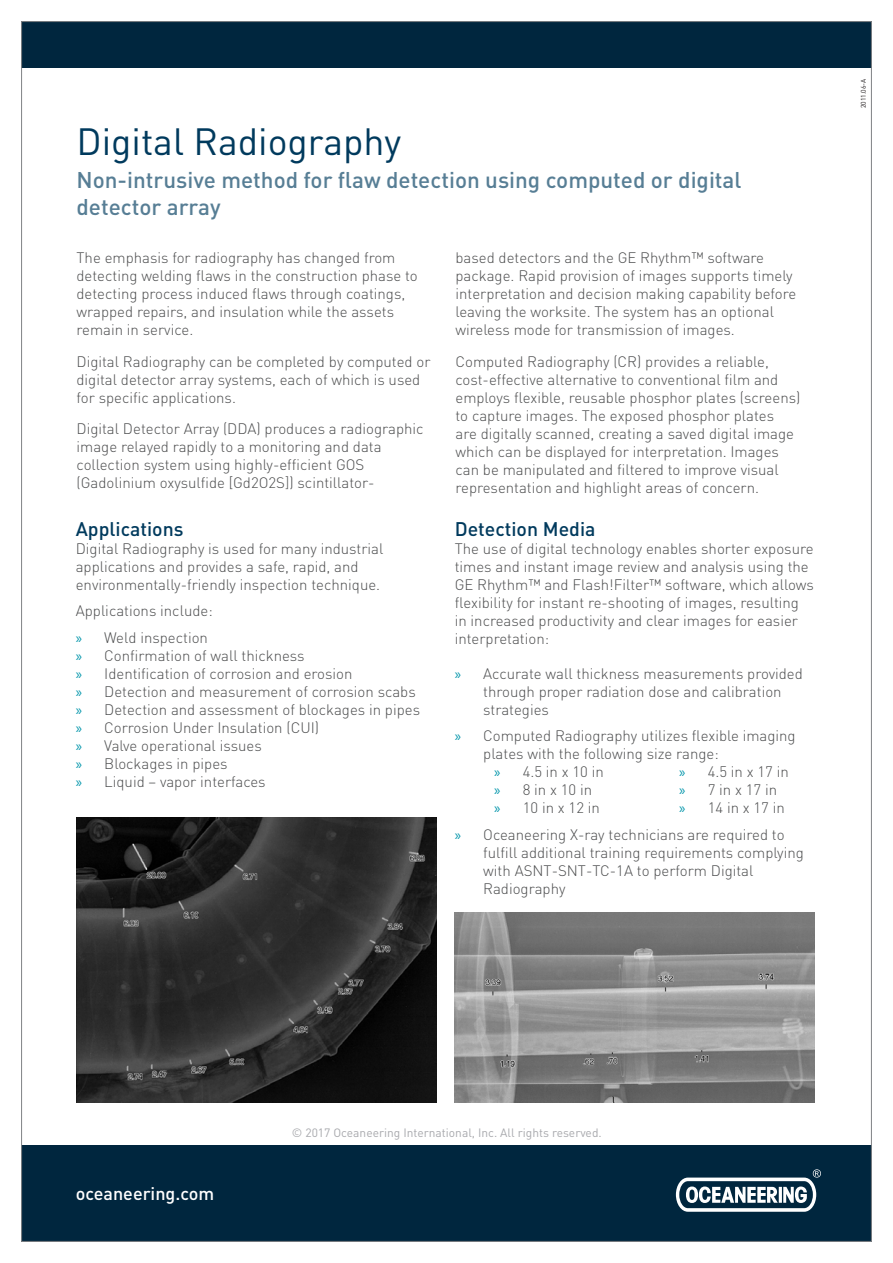
<style>
.page{position:relative;width:893px;height:1263px;background:#fff}
.page>*{position:absolute;margin:0;border:0;box-sizing:border-box;transform-origin:0 0}
.Heading{font:37.5px "DIN";color:#003a5d}
.Subheading{font:500 22.5px/27px "DIN";color:#577e95}
.Ingress_features_tec{font:500 19.5px "DIN";color:#003a5d}
.Oceaneering_com__tag{font:500 18px "DIN";color:#fff}
.Ingress{font:300 15px/18px "DIN";color:#4b4c4d}
.Body_text{font:300 15px/18px "DIN";color:#4b4c4d}
.Copywrite{font:12px "DIN";color:#a8a9ad}
.t1{font:6.75px "DIN";color:#231f20}
.s1{font-family:"Myriad Pro";font-weight:400;color:#0095aa}
</style>
<div class="page">
<div style="left:21px;top:22px;width:850px;height:46px;background:#00263e"></div>
<div style="left:21px;top:1145px;width:851px;height:97px;background:#00263e"></div>
<svg style="left:676px;top:1169px;width:145px;height:43px"></svg>
<img style="left:77px;top:817px;width:360px;height:286px">
<img style="left:455px;top:912px;width:360px;height:191px">
<p class="Heading" style="left:77px;top:117px;width:326px">Digital Radiography</p>
<p class="Subheading" style="left:77px;top:166px;width:666px">Non-intrusive method for flaw detection using computed or digital detector array</p>
<p class="Ingress" style="left:77px;top:248px;width:343px">The emphasis for radiography has changed from detecting welding flaws in the construction phase to detecting process induced flaws through coatings, wrapped repairs, and insulation while the assets remain in service.</p>
<p class="Ingress" style="left:77px;top:352px;width:356px">Digital Radiography can be completed by computed or digital detector array systems, each of which is used for specific applications.</p>
<p class="Ingress" style="left:77px;top:419px;width:349px">Digital Detector Array (DDA) produces a radiographic image relayed rapidly to a monitoring and data collection system using highly-efficient GOS (Gadolinium oxysulfide [Gd2O2S]) scintillator-</p>
<p class="Ingress_features_tec" style="left:76px;top:516px;width:109px">Applications</p>
<p class="Body_text" style="left:76px;top:539px;width:309px">Digital Radiography is used for many industrial applications and provides a safe, rapid, and environmentally-friendly inspection technique.</p>
<p class="Body_text" style="left:76px;top:601px;width:138px">Applications include:</p>
<p class="Ingress" style="left:76px;top:628px;width:134px"><span class="s1">»</span> Weld inspection</p>
<p class="Ingress" style="left:76px;top:646px;width:230px"><span class="s1">»</span> Confirmation of wall thickness</p>
<p class="Ingress" style="left:76px;top:664px;width:278px"><span class="s1">»</span> Identification of corrosion and erosion</p>
<p class="Ingress" style="left:76px;top:682px;width:341px"><span class="s1">»</span> Detection and measurement of corrosion scabs</p>
<p class="Ingress" style="left:76px;top:700px;width:346px"><span class="s1">»</span> Detection and assessment of blockages in pipes</p>
<p class="Ingress" style="left:76px;top:718px;width:245px"><span class="s1">»</span> Corrosion Under Insulation (CUI)</p>
<p class="Ingress" style="left:76px;top:736px;width:187px"><span class="s1">»</span> Valve operational issues</p>
<p class="Ingress" style="left:76px;top:754px;width:153px"><span class="s1">»</span> Blockages in pipes</p>
<p class="Ingress" style="left:76px;top:772px;width:191px"><span class="s1">»</span> Liquid – vapor interfaces</p>
<p class="Ingress" style="left:455px;top:248px;width:342px">based detectors and the GE Rhythm™ software package. Rapid provision of images supports timely interpretation and decision making capability before leaving the worksite. The system has an optional wireless mode for transmission of images.</p>
<p class="Ingress" style="left:455px;top:352px;width:346px">Computed Radiography (CR) provides a reliable, cost-effective alternative to conventional film and employs flexible, reusable phosphor plates (screens) to capture images. The exposed phosphor plates<br>are digitally scanned, creating a saved digital image which can be displayed for interpretation. Images can be manipulated and filtered to improve visual representation and highlight areas of concern.</p>
<p class="Ingress_features_tec" style="left:455px;top:516px;width:142px">Detection Media</p>
<p class="Body_text" style="left:455px;top:539px;width:361px">The use of digital technology enables shorter exposure times and instant image review and analysis using the GE Rhythm™ and Flash!Filter™ software, which allows flexibility for instant re-shooting of images, resulting in increased productivity and clear images for easier interpretation:</p>
<p class="Ingress" style="left:483px;top:664px;width:321px;text-indent:-28px"><span class="s1">»</span> Accurate wall thickness measurements provided through proper radiation dose and calibration strategies</p>
<p class="Ingress" style="left:483px;top:726px;width:314px;text-indent:-28px"><span class="s1">»</span> Computed Radiography utilizes flexible imaging plates with the following size range:</p>
<p class="Ingress" style="left:494px;top:762px;width:111px"><span class="s1">»</span> 4.5 in x 10 in</p>
<p class="Ingress" style="left:494px;top:780px;width:99px"><span class="s1">»</span> 8 in x 10 in</p>
<p class="Ingress" style="left:494px;top:798px;width:107px"><span class="s1">»</span> 10 in x 12 in</p>
<p class="Ingress" style="left:679px;top:762px;width:111px"><span class="s1">»</span> 4.5 in x 17 in</p>
<p class="Ingress" style="left:679px;top:780px;width:99px"><span class="s1">»</span> 7 in x 17 in</p>
<p class="Ingress" style="left:679px;top:798px;width:107px"><span class="s1">»</span> 14 in x 17 in</p>
<p class="Ingress" style="left:483px;top:825px;width:322px;text-indent:-28px"><span class="s1">»</span> Oceaneering X-ray technicians are required to fulfill additional training requirements complying with ASNT-SNT-TC-1A to perform Digital Radiography</p>
<p class="t1" style="left:859px;top:108px;width:31px;rotate:-90deg">2011.06-A</p>
<p class="Oceaneering_com__tag" style="left:76px;top:1182px;width:140px">oceaneering.com</p>
<p class="Copywrite" style="left:292px;top:1124px;width:311px">© 2017 Oceaneering International, Inc. All rights reserved.</p>
</div>
